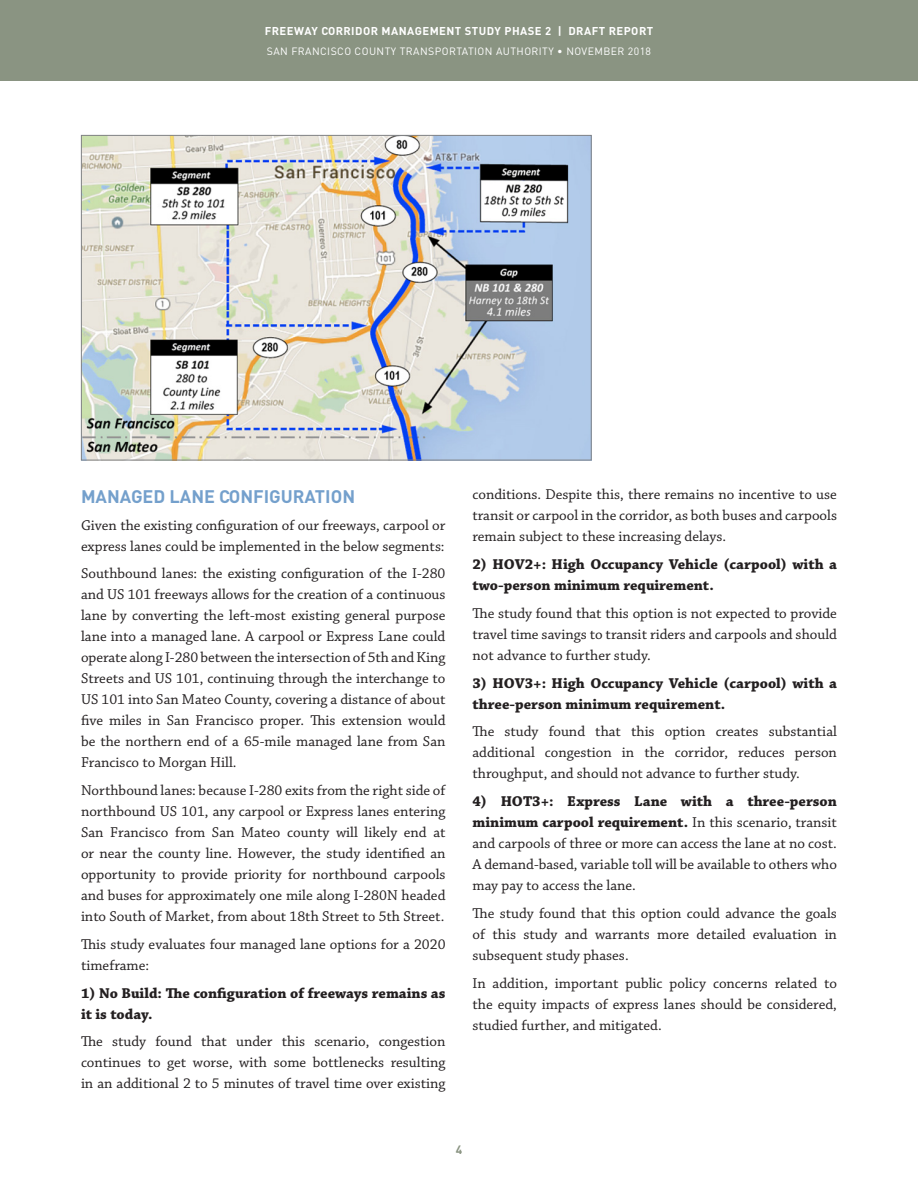
<style>
.page{position:relative;width:918px;height:1188px;background:#fff}
.page>*{position:absolute;margin:0;border:0;box-sizing:border-box;transform-origin:0 0}
.Sub-Header{font:700 18px "DIN";color:#74a0cc}
.Body_Copy{font:15px/21px "Chaparral Pro";color:#231f20;text-align:justify}
.Body_Copy-2{font:700 15px/21px "Chaparral Pro";color:#231f20}
.t1{font:700 12px "DIN";color:#8a9482}
.t2{font:700 11.25px "DIN";letter-spacing:.04em;color:#fff}
.t3{font:10.5px "DIN";letter-spacing:.04em;color:#fff}
.s1{font-weight:700}
</style>
<div class="page">
<div style="left:0;top:0;width:918px;height:81px;background:#8a9482"></div>
<img style="left:83px;top:137px;width:507px;height:321px">
<div style="left:81px;top:135px;width:511px;height:325px;border:1px solid #808285"></div>
<p class="t2" style="left:265px;top:24px;width:390px">FREEWAY CORRIDOR MANAGEMENT STUDY PHASE 2 | DRAFT REPORT</p>
<p class="t3" style="left:267px;top:45px;width:386px">SAN FRANCISCO COUNTY TRANSPORTATION AUTHORITY • NOVEMBER 2018</p>
<p class="Sub-Header" style="left:81px;top:485px;width:276px">MANAGED LANE CONFIGURATION</p>
<p class="Body_Copy" style="left:81px;top:515px;width:366px">Given the existing configuration of our freeways, carpool or express lanes could be implemented in the below segments:</p>
<p class="Body_Copy" style="left:81px;top:564px;width:366px">Southbound lanes: the existing configuration of the I-280 and US 101 freeways allows for the creation of a continuous lane by converting the left-most existing general purpose lane into a managed lane. A carpool or Express Lane could operate along I-280 between the intersection of 5th and King Streets and US 101, continuing through the interchange to US 101 into San Mateo County, covering a distance of about five miles in San Francisco proper. This extension would be the northern end of a 65-mile managed lane from San Francisco to Morgan Hill.</p>
<p class="Body_Copy" style="left:81px;top:780px;width:366px">Northbound lanes: because I-280 exits from the right side of northbound US 101, any carpool or Express lanes entering San Francisco from San Mateo county will likely end at or near the county line. However, the study identified an opportunity to provide priority for northbound carpools and buses for approximately one mile along I-280N headed into South of Market, from about 18th Street to 5th Street.</p>
<p class="Body_Copy" style="left:81px;top:934px;width:366px">This study evaluates four managed lane options for a 2020 timeframe:</p>
<p class="Body_Copy-2" style="left:81px;top:983px;width:366px">1) No Build: The configuration of freeways remains as it is today.</p>
<p class="Body_Copy" style="left:81px;top:1032px;width:366px">The study found that under this scenario, congestion continues to get worse, with some bottlenecks resulting in an additional 2 to 5 minutes of travel time over existing</p>
<p class="Body_Copy" style="left:472px;top:485px;width:366px">conditions. Despite this, there remains no incentive to use transit or carpool in the corridor, as both buses and carpools remain subject to these increasing delays.</p>
<p class="Body_Copy-2" style="left:472px;top:554px;width:366px">2) HOV2+: High Occupancy Vehicle (carpool) with a two-person minimum requirement.</p>
<p class="Body_Copy" style="left:472px;top:603px;width:366px">The study found that this option is not expected to provide travel time savings to transit riders and carpools and should not advance to further study.</p>
<p class="Body_Copy-2" style="left:472px;top:673px;width:366px">3) HOV3+: High Occupancy Vehicle (carpool) with a three-person minimum requirement.</p>
<p class="Body_Copy" style="left:472px;top:722px;width:366px">The study found that this option creates substantial additional congestion in the corridor, reduces person throughput, and should not advance to further study.</p>
<p class="Body_Copy" style="left:472px;top:791px;width:366px"><span class="s1">4) HOT3+: Express Lane with a three-person minimum carpool requirement.</span> In this scenario, transit and carpools of three or more can access the lane at no cost.<br>A demand-based, variable toll will be available to others who may pay to access the lane.</p>
<p class="Body_Copy" style="left:472px;top:903px;width:366px">The study found that this option could advance the goals of this study and warrants more detailed evaluation in subsequent study phases.</p>
<p class="Body_Copy" style="left:472px;top:973px;width:366px">In addition, important public policy concerns related to the equity impacts of express lanes should be considered, studied further, and mitigated.</p>
<p class="t1" style="left:456px;top:1141px;width:8px">4</p>
</div>
